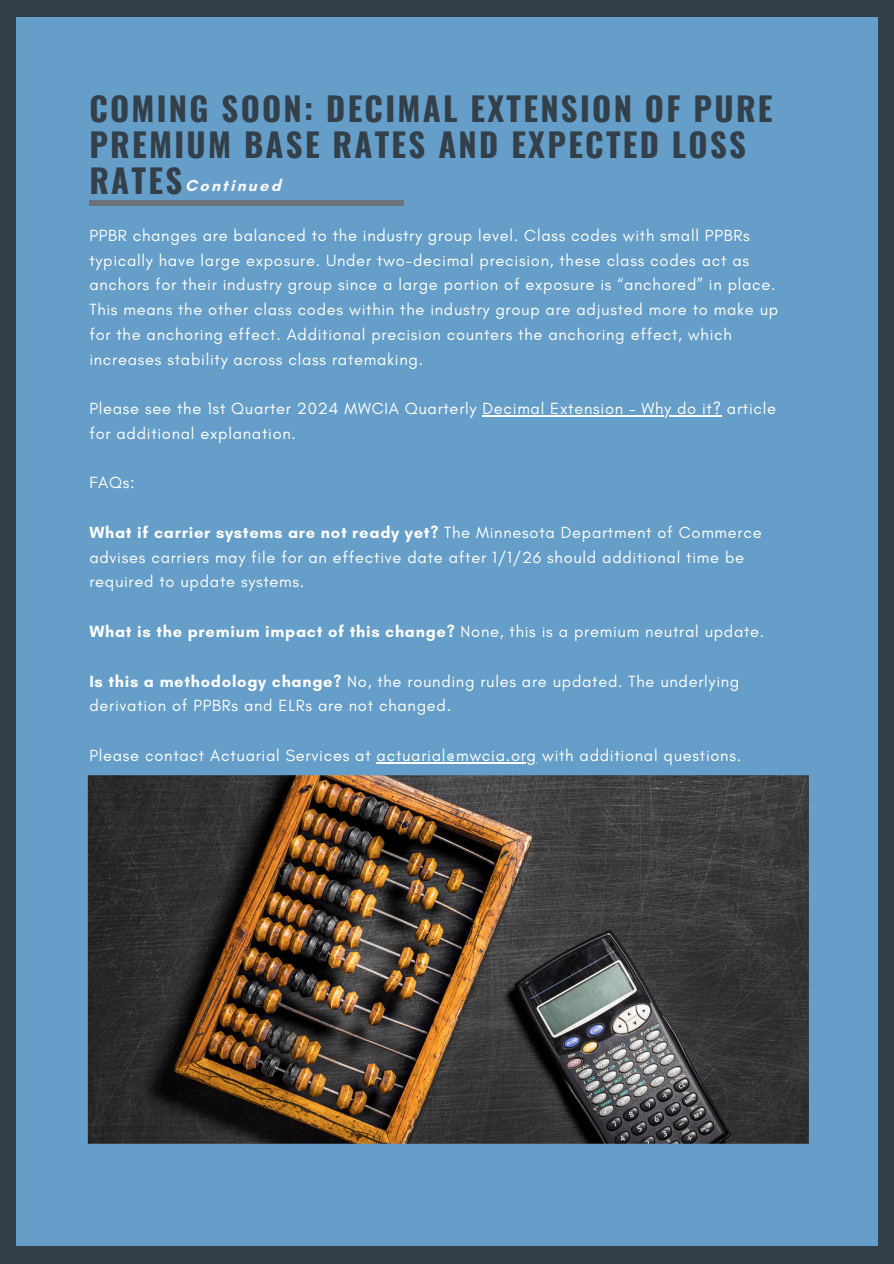
<style>
.page{position:relative;width:894px;height:1264px;background:#fff}
.page>*{position:absolute;margin:0;border:0;box-sizing:border-box;transform-origin:0 0}
.t1{font:700 32.7px/36px "Oswald";letter-spacing:.07em;color:#333f49}
.t2{font:16.5px/24.8px "Glacial Indifference";letter-spacing:.045em;color:#fff}
.t3{font:700 16.5px "Glacial Indifference";letter-spacing:.045em;color:#fff}
.t4{font:700 16.35px "Glacial Indifference";letter-spacing:.13em;color:#f6f7f7}
.s1{font-weight:400}
.s2{font-weight:700}
</style>
<div class="page">
<div style="left:0;top:0;width:893px;height:1263px;background:#333f49"></div>
<div style="left:16px;top:17px;width:861px;height:1228px;background:#659ec8"></div>
<hr style="left:482px;top:415px;width:239px;height:1px;background:#fff">
<div style="left:89px;top:200px;width:315px;height:6px;background:#6a737b"></div>
<img style="left:87px;top:762px;width:722px;height:382px">
<p class="t1" style="left:89px;top:89px;width:684px">COMING SOON: DECIMAL EXTENSION OF PURE<br>PREMIUM BASE RATES AND EXPECTED LOSS<br>RATES</p>
<p class="t4" style="left:185px;top:175px;width:97px">Continued</p>
<p class="t2" style="left:89px;top:223px;width:690px">PPBR changes are balanced to the industry group level. Class codes with small PPBRs typically have large exposure. Under two-decimal precision, these class codes act as anchors for their industry group since a large portion of exposure is “anchored” in place.<br>This means the other class codes within the industry group are adjusted more to make up for the anchoring effect. Additional precision counters the anchoring effect, which increases stability across class ratemaking.</p>
<h1 class="t2" style="left:89px;top:396px;width:688px">Please see the 1st Quarter 2024 MWCIA Quarterly Decimal Extension – Why do it? article</h1>
<p class="t2" style="left:89px;top:421px;width:208px">for additional explanation.</p>
<p class="t2" style="left:89px;top:470px;width:47px">FAQs:</p>
<h2 class="t3" style="left:89px;top:522px;width:673px">What if carrier systems are not ready yet? <span class="s1">The Minnesota Department of Commerce</span></h2>
<p class="t2" style="left:89px;top:544px;width:656px">advises carriers may file for an effective date after 1/1/26 should additional time be required to update systems.</p>
<p class="t3" style="left:89px;top:621px;width:676px">What is the premium impact of this change? <span class="s1">None, this is a premium neutral update.</span></p>
<p class="t2" style="left:89px;top:668px;width:651px"><span class="s2">Is this a methodology change?</span> No, the rounding rules are updated. The underlying derivation of PPBRs and ELRs are not changed.</p>
<p class="t2" style="left:89px;top:742px;width:653px">Please contact Actuarial Services at actuarial@mwcia.org with additional questions.</p>
</div>
